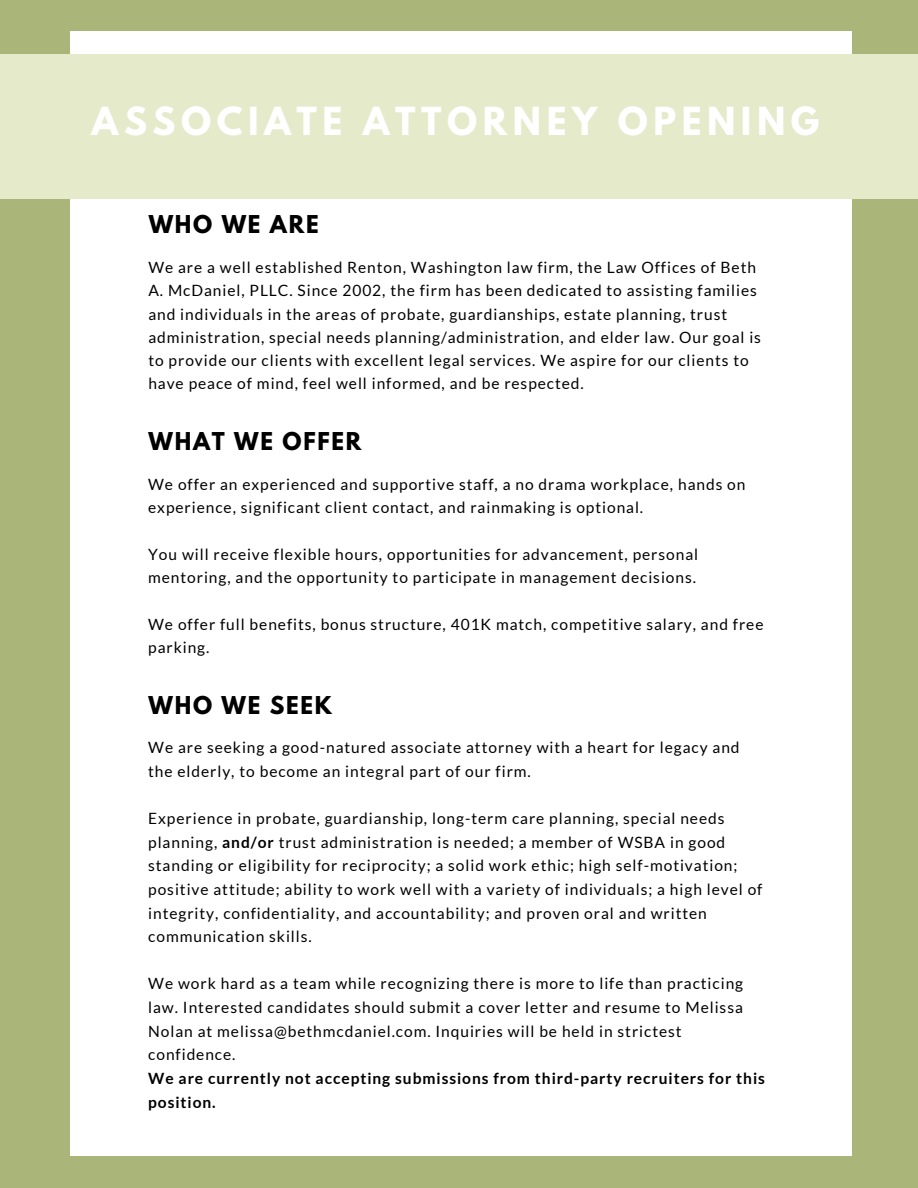
<style>
.page{position:relative;width:918px;height:1188px;background:#aab579}
.page>*{position:absolute;margin:0;border:0;box-sizing:border-box;transform-origin:0 0}
.t1{font:700 34.35px "League Spartan";letter-spacing:.16em;color:#fff}
.t2{font:700 21.75px "League Spartan";letter-spacing:.08em;color:#000}
.t3{font:15.6px/23.7px "Lato";letter-spacing:.06em;color:#000}
.t4{font:700 15.6px/23.7px "Lato";letter-spacing:.06em;color:#000}
.s1{font-weight:700}
</style>
<div class="page">
<div style="left:71px;top:31px;width:780px;height:1125px;background:#fff"></div>
<div style="left:0;top:55px;width:918px;height:144px;background:#e4eaca"></div>
<h1 class="t1" style="left:92px;top:104px;width:729px">ASSOCIATE ATTORNEY OPENING</h1>
<h2 class="t2" style="left:149px;top:214px;width:172px">WHO WE ARE</h2>
<p class="t3" style="left:148px;top:255px;width:614px;line-height:23.2px">We are a well established Renton, Washington law firm, the Law Offices of Beth A. McDaniel, PLLC. Since 2002, the firm has been dedicated to assisting families and individuals in the areas of probate, guardianships, estate planning, trust administration, special needs planning/administration, and elder law. Our goal is to provide our clients with excellent legal services. We aspire for our clients to have peace of mind, feel well informed, and be respected.</p>
<h2 class="t2" style="left:149px;top:431px;width:214px">WHAT WE OFFER</h2>
<p class="t3" style="left:148px;top:472px;width:599px;line-height:23.2px">We offer an experienced and supportive staff, a no drama workplace, hands on experience, significant client contact, and rainmaking is optional.</p>
<p class="t3" style="left:148px;top:542px;width:551px;line-height:23.2px">You will receive flexible hours, opportunities for advancement, personal mentoring, and the opportunity to participate in management decisions.</p>
<p class="t3" style="left:148px;top:612px;width:617px;line-height:23.2px">We offer full benefits, bonus structure, 401K match, competitive salary, and free parking.</p>
<h2 class="t2" style="left:149px;top:694px;width:185px">WHO WE SEEK</h2>
<p class="t3" style="left:148px;top:735px;width:593px">We are seeking a good-natured associate attorney with a heart for legacy and the elderly, to become an integral part of our firm.</p>
<p class="t3" style="left:148px;top:806px;width:616px">Experience in probate, guardianship, long-term care planning, special needs planning, <span class="s1">and/or</span> trust administration is needed; a member of WSBA in good standing or eligibility for reciprocity; a solid work ethic; high self-motivation; positive attitude; ability to work well with a variety of individuals; a high level of integrity, confidentiality, and accountability; and proven oral and written communication skills.</p>
<p class="t3" style="left:148px;top:971px;width:596px">We work hard as a team while recognizing there is more to life than practicing law. Interested candidates should submit a cover letter and resume to Melissa Nolan at melissa@bethmcdaniel.com. Inquiries will be held in strictest confidence.</p>
<p class="t4" style="left:148px;top:1066px;width:618px">We are currently not accepting submissions from third-party recruiters for this position.</p>
</div>
